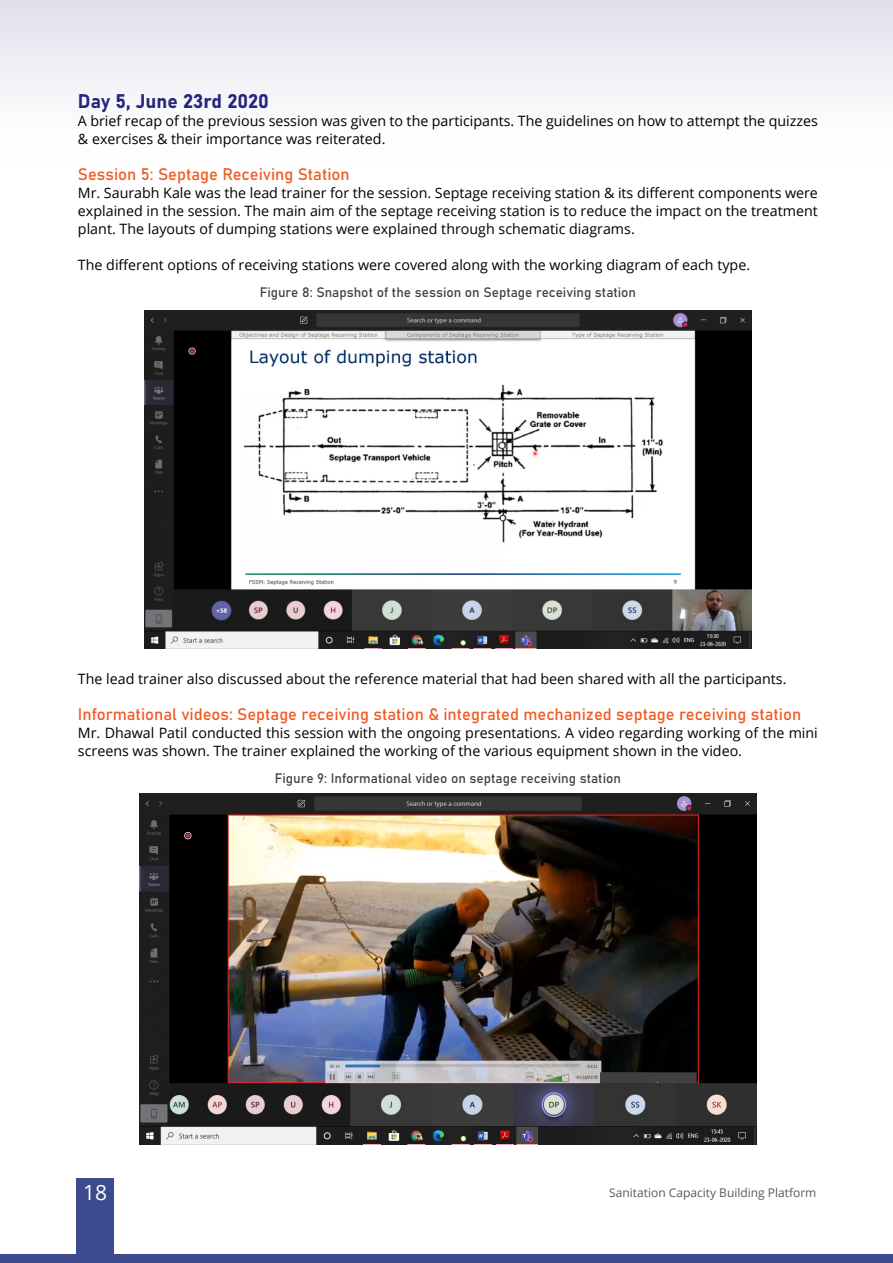
<style>
.page{position:relative;width:893px;height:1263px;background:#fff}
.page>*{position:absolute;margin:0;border:0;box-sizing:border-box;transform-origin:0 0}
.t1{font:21px "Open Sans";color:#fff}
.t2{font:19.5px "Bahnschrift";color:#26247b}
.t3{font:16.5px "Bahnschrift";color:#f15a22}
.t4{font:14.25px/18px "Open Sans";color:#000}
.t5{font:13.5px "Bahnschrift";color:#414042}
.t6{font:12px "Open Sans";color:#58595b}
</style>
<div class="page">
<div style="left:0;top:0;width:893px;height:164px;background:linear-gradient(to bottom,#e1e1ed,#fff)"></div>
<div style="left:77px;top:1178px;width:37px;height:85px;background:#3d4b8e"></div>
<div style="left:0;top:1254px;width:893px;height:9px;background:#3d4b8e"></div>
<img style="left:145px;top:310px;width:606px;height:338px">
<img style="left:139px;top:793px;width:618px;height:351px">
<h2 class="t2" style="left:78px;top:89px;width:193px">Day 5, June 23rd 2020</h2>
<p class="t4" style="left:78px;top:111px;width:741px">A brief recap of the previous session was given to the participants. The guidelines on how to attempt the quizzes &amp; exercises &amp; their importance was reiterated.</p>
<p class="t3" style="left:78px;top:164px;width:273px">Session 5: Septage Receiving Station</p>
<p class="t4" style="left:78px;top:183px;width:741px;text-align:justify">Mr. Saurabh Kale was the lead trainer for the session. Septage receiving station &amp; its different components were explained in the session. The main aim of the septage receiving station is to reduce the impact on the treatment plant. The layouts of dumping stations were explained through schematic diagrams.</p>
<p class="t4" style="left:78px;top:255px;width:674px">The different options of receiving stations were covered along with the working diagram of each type.</p>
<p class="t5" style="left:260px;top:284px;width:378px">Figure 8: Snapshot of the session on Septage receiving station</p>
<p class="t4" style="left:78px;top:669px;width:708px">The lead trainer also discussed about the reference material that had been shared with all the participants.</p>
<p class="t3" style="left:78px;top:704px;width:725px">Informational videos: Septage receiving station &amp; integrated mechanized septage receiving station</p>
<p class="t4" style="left:78px;top:723px;width:741px">Mr. Dhawal Patil conducted this session with the ongoing presentations. A video regarding working of the mini screens was shown. The trainer explained the working of the various equipment shown in the video.</p>
<p class="t5" style="left:275px;top:770px;width:348px">Figure 9: Informational video on septage receiving station</p>
<h1 class="t1" style="left:83px;top:1178px;width:26px">18</h1>
<p class="t6" style="left:609px;top:1184px;width:209px">Sanitation Capacity Building Platform</p>
</div>
